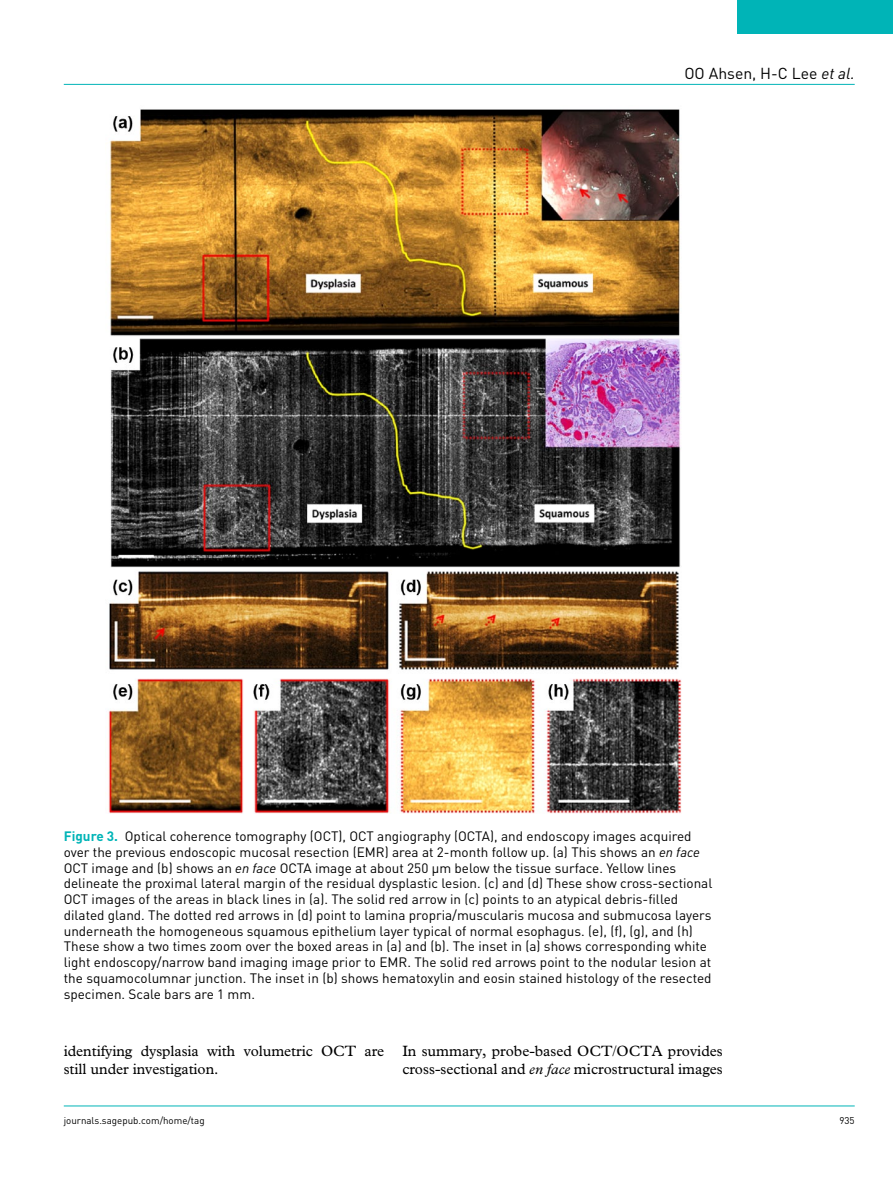
<style>
.page{position:relative;width:893px;height:1191px;background:#fff}
.page>*{position:absolute;margin:0;border:0;box-sizing:border-box;transform-origin:0 0}
.t1{font:15.75px "DIN";color:#000}
.t2{font:15px/18px "Plantin Std";color:#000}
.t3{font:13.5px/15.8px "DIN";color:#000}
.t4{font:9.75px "DIN";color:#000}
.s1{font-style:italic}
.s2{font-weight:700;color:#00b4b7}
</style>
<div class="page">
<hr style="left:64px;top:84px;width:791px;height:1px;background:#00b4b7">
<hr style="left:64px;top:1105px;width:791px;height:1px;background:#00b4b7">
<div style="left:738px;top:0;width:155px;height:34px;background:#00b4b7"></div>
<img style="left:108px;top:109px;width:573px;height:704px">
<p class="t1" style="left:684px;top:63px;width:172px">OO Ahsen, H-C Lee <span class="s1">et al.</span></p>
<p class="t3" style="left:64px;top:828px;width:650px"><span class="s2">Figure 3.</span> Optical coherence tomography (OCT), OCT angiography (OCTA), and endoscopy images acquired over the previous endoscopic mucosal resection (EMR) area at 2-month follow up. (a) This shows an <span class="s1">en face </span>OCT image and (b) shows an <span class="s1">en face</span> OCTA image at about 250 μm below the tissue surface. Yellow lines delineate the proximal lateral margin of the residual dysplastic lesion. (c) and (d) These show cross-sectional OCT images of the areas in black lines in (a). The solid red arrow in (c) points to an atypical debris-filled dilated gland. The dotted red arrows in (d) point to lamina propria/muscularis mucosa and submucosa layers underneath the homogeneous squamous epithelium layer typical of normal esophagus. (e), (f), (g), and (h)<br>These show a two times zoom over the boxed areas in (a) and (b). The inset in (a) shows corresponding white light endoscopy/narrow band imaging image prior to EMR. The solid red arrows point to the nodular lesion at the squamocolumnar junction. The inset in (b) shows hematoxylin and eosin stained histology of the resected specimen. Scale bars are 1 mm.</p>
<p class="t2" style="left:64px;top:1042px;width:322px">identifying dysplasia with volumetric OCT are still under investigation.</p>
<p class="t2" style="left:402px;top:1042px;width:322px">In summary, probe-based OCT/OCTA provides cross-sectional and <span class="s1">en face</span> microstructural images</p>
<p class="t4" style="left:64px;top:1114px;width:142px">journals.sagepub.com/home/tag</p>
<p class="t4" style="left:839px;top:1114px;width:17px">935</p>
</div>
